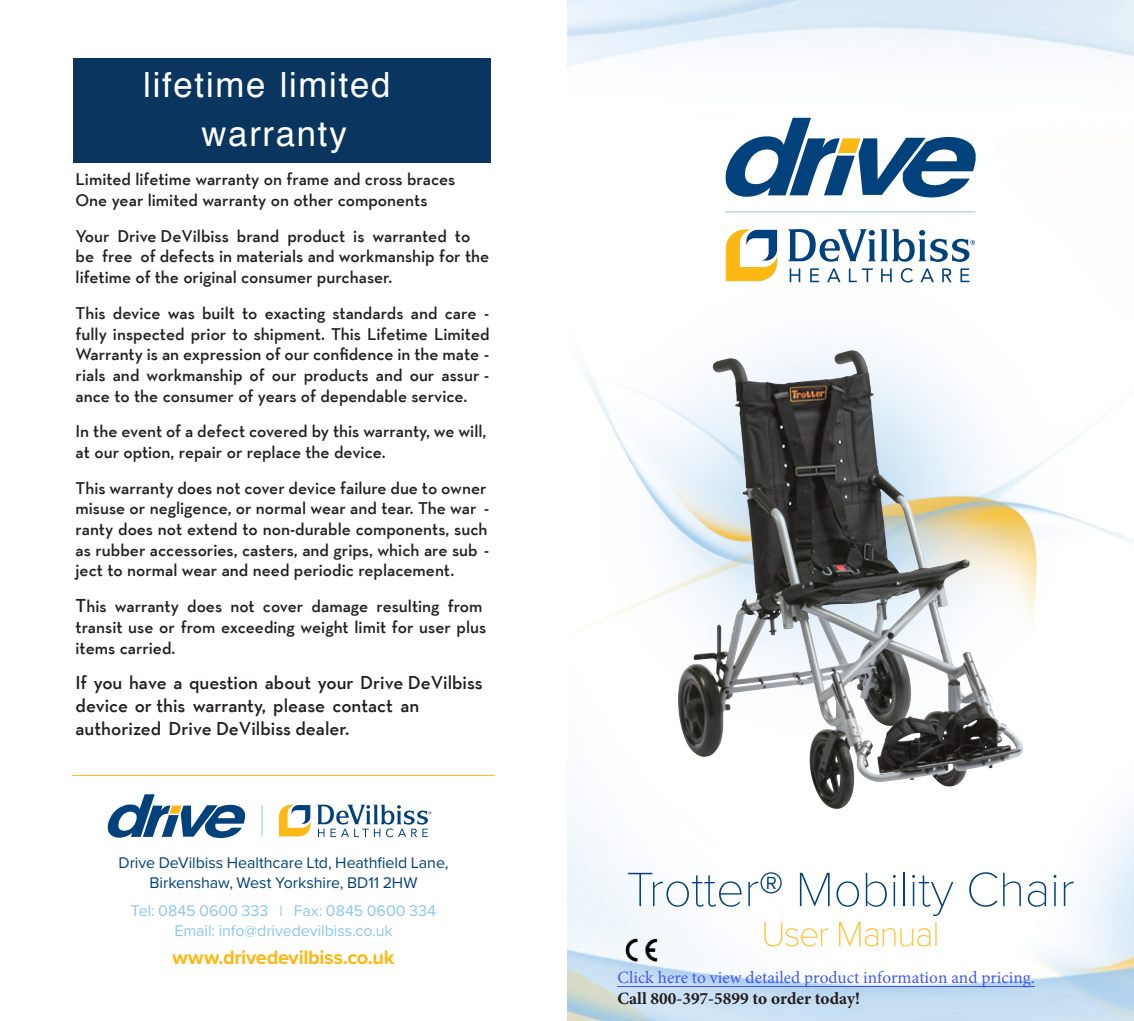
<style>
.page{position:relative;width:1134px;height:1021px;background:#fff}
.page>*{position:absolute;margin:0;border:0;box-sizing:border-box;transform-origin:0 0}
.t1{font:100 50px "Proxima Nova T";letter-spacing:-.01em;color:#01427c}
.t2{font:100 35.8px "Proxima Nova T";letter-spacing:-.035em;color:#fcb814}
.t3{font:34.8px/48.8px "Helvetica";letter-spacing:.05em;color:#fff;text-align:center}
.t4{font:700 20px "Proxima Nova";letter-spacing:-.015em;color:#fcb814}
.t5{font:600 19px/22.8px "Neutraface Text TT";color:#231f20}
.t6{font:600 17.2px/20.8px "Neutraface Text TT";color:#231f20}
.t7{font:17.2px "Minion Pro";color:#4055ff}
.t8{font:700 17.2px "Minion Pro";color:#221e1f}
.t9{font:16px/20px "Proxima Nova";letter-spacing:-.005em;color:#01427c;text-align:center}
.t10{font:16px/20px "Proxima Nova";letter-spacing:-.005em;color:#8cc6ec;text-align:center}
.s1{font-size:19px}
</style>
<div class="page">
<img style="left:567px;top:0;width:567px;height:1020px">
<img style="left:567px;top:154px;width:567px;height:647px">
<img style="left:624px;top:934px;width:38px;height:30px">
<svg style="left:723px;top:118px;width:254px;height:81px"></svg>
<hr style="left:725px;top:211px;width:250px;height:1px;background:#8cc6ec">
<svg style="left:726px;top:229px;width:51px;height:52px"></svg>
<svg style="left:790px;top:268px;width:10px;height:14px"></svg>
<svg style="left:810px;top:268px;width:9px;height:14px"></svg>
<svg style="left:827px;top:268px;width:13px;height:14px"></svg>
<svg style="left:849px;top:268px;width:24px;height:14px"></svg>
<svg style="left:881px;top:268px;width:11px;height:14px"></svg>
<svg style="left:901px;top:268px;width:12px;height:14px"></svg>
<svg style="left:920px;top:268px;width:14px;height:14px"></svg>
<svg style="left:942px;top:268px;width:10px;height:14px"></svg>
<svg style="left:960px;top:268px;width:9px;height:14px"></svg>
<svg style="left:788px;top:229px;width:187px;height:33px"></svg>
<hr style="left:262px;top:804px;width:1px;height:32px;background:#8cc6ec">
<svg style="left:107px;top:794px;width:139px;height:44px"></svg>
<svg style="left:279px;top:804px;width:31px;height:32px"></svg>
<svg style="left:317px;top:804px;width:114px;height:33px"></svg>
<hr style="left:72px;top:775px;width:423px;height:1px;background:#fcb814">
<div style="left:74px;top:58px;width:417px;height:104px;background:#0a355e"></div>
<img style="left:678px;top:350px;width:179px;height:408px">
<hr style="left:617px;top:986px;width:418px;height:1px;background:#4055ff">
<h3 class="t3" style="left:143px;top:63px;width:249px">lifetime limited warranty</h3>
<p class="t6" style="left:76px;top:170px;width:381px">Limited lifetime warranty on frame and cross braces<br>One year limited warranty on other components</p>
<p class="t6" style="left:76px;top:226px;width:415px">Your Drive DeVilbiss brand product is warranted to be free of defects in materials and workmanship for the lifetime of the original consumer purchaser.</p>
<p class="t6" style="left:76px;top:303px;width:415px;text-align:justify">This device was built to exacting standards and care - fully inspected prior to shipment. This Lifetime Limited Warranty is an expression of our confidence in the mate - rials and workmanship of our products and our assur - ance to the consumer of years of dependable service.</p>
<p class="t6" style="left:76px;top:422px;width:412px">In the event of a defect covered by this warranty, we will, at our option, repair or replace the device.</p>
<p class="t6" style="left:76px;top:478px;width:415px">This warranty does not cover device failure due to owner misuse or negligence, or normal wear and tear. The war - ranty does not extend to non-durable components, such as rubber accessories, casters, and grips, which are sub - ject to normal wear and need periodic replacement.</p>
<p class="t6" style="left:76px;top:597px;width:412px"><span class="s1">T</span>his warranty does not cover damage resulting from transit use or from exceeding weight limit for user plus items carried.</p>
<p class="t5" style="left:76px;top:672px;width:409px">If you have a question about your Drive DeVilbiss device or this warranty, please contact an authorized Drive DeVilbiss dealer.</p>
<p class="t9" style="left:118px;top:853px;width:331px">Drive DeVilbiss Healthcare Ltd, Heathfield Lane,<br>Birkenshaw, West Yorkshire, BD11 2HW</p>
<p class="t10" style="left:131px;top:901px;width:307px">Tel: 0845 0600 333 | Fax: 0845 0600 334<br>Email: info@drivedevilbiss.co.uk</p>
<p class="t4" style="left:172px;top:945px;width:223px">www.drivedevilbiss.co.uk</p>
<h1 class="t1" style="left:626px;top:859px;width:450px">Trotter® Mobility Chair</h1>
<h2 class="t2" style="left:761px;top:912px;width:180px">User Manual</h2>
<p class="t7" style="left:617px;top:966px;width:419px">Click here to view detailed product information and pricing.</p>
<p class="t8" style="left:617px;top:986px;width:244px">Call 800-397-5899 to order today!</p>
</div>
